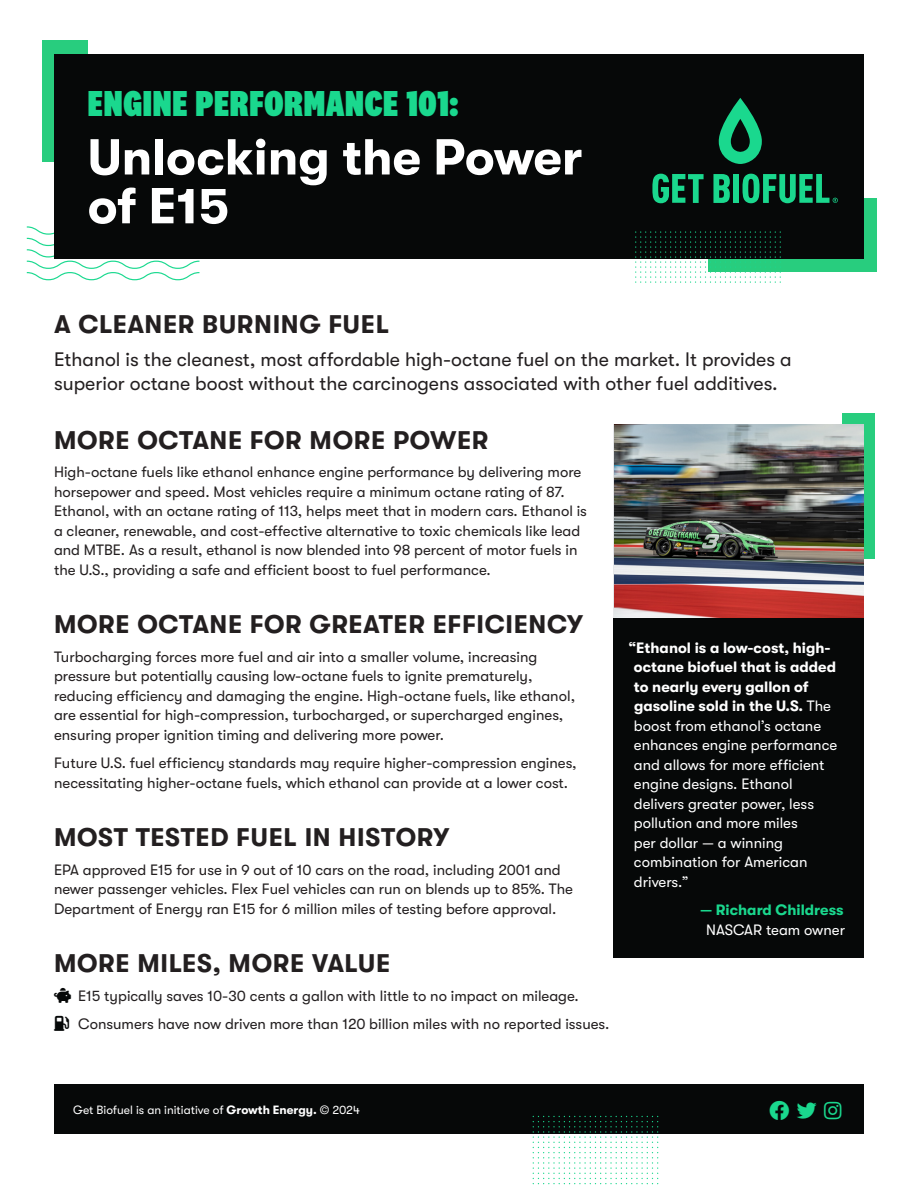
<style>
.page{position:relative;width:918px;height:1188px;background:#fff}
.page>*{position:absolute;margin:0;border:0;box-sizing:border-box;transform-origin:0 0}
.b_10_on_13{font:700 50.4px/48.9px "GT Walsheim";color:#fff}
.b_10_on_13-2{font:900 37.5px "National 2 Condensed";letter-spacing:.02em;color:#1ad88e}
.subh{font:700 25.5px "GT Walsheim";letter-spacing:.025em;color:#231f20}
.b_10_on_13-3{font:19.95px "Font Awesome 6 Brands";color:#1ad88e}
.b_10_on_13-4{font:19.5px/24px "GT Walsheim";color:#231f20}
.b_10_on_13-5{font:15px/19.5px "GT Walsheim";color:#231f20}
.b_10_on_13-6{font:15px/19.5px "GT Walsheim";color:#fff}
.icon_bullet{font:15px "GT Walsheim";color:#231f20}
.b_10_on_13-7{font:700 15px/19.5px "GT Walsheim";color:#1ad88e;text-align:center}
.b_10_on_13-8{font:12px "GT Walsheim";color:#fff}
.s1{color:#060808}
.s2{font-weight:700}
.s3{font-weight:400;color:#fff}
</style>
<div class="page">
<svg style="left:26px;top:226px;width:173px;height:55px"></svg>
<div style="left:42px;top:40px;width:46px;height:122px;background:#28cd7e"></div>
<div style="left:708px;top:198px;width:169px;height:73px;background:#28cd7e"></div>
<div style="left:842px;top:413px;width:32px;height:146px;background:#28cd7e"></div>
<div style="left:54px;top:54px;width:810px;height:205px;background:#060808"></div>
<div style="left:54px;top:1084px;width:810px;height:50px;background:#060808"></div>
<svg style="left:652px;top:174px;width:52px;height:29px"></svg>
<svg style="left:713px;top:174px;width:17px;height:29px"></svg>
<div style="left:733px;top:174px;width:6px;height:29px;background:#1ad88e"></div>
<svg style="left:719px;top:98px;width:43px;height:66px"></svg>
<svg style="left:743px;top:174px;width:95px;height:29px"></svg>
<svg style="left:635px;top:232px;width:146px;height:51px"></svg>
<svg style="left:533px;top:1116px;width:125px;height:68px"></svg>
<div style="left:614px;top:424px;width:250px;height:533px;background:#060808"></div>
<img style="left:614px;top:424px;width:250px;height:194px">
<p class="b_10_on_13-2" style="left:88px;top:82px;width:372px">ENGINE PERFORMANCE 101:</p>
<p class="b_10_on_13" style="left:88px;top:133px;width:496px">Unlocking the Power of E15</p>
<p class="subh" style="left:54px;top:310px;width:337px">A CLEANER BURNING FUEL</p>
<p class="b_10_on_13-4" style="left:54px;top:347px;width:739px">Ethanol is the cleanest, most affordable high-octane fuel on the market. It provides a superior octane boost without the carcinogens associated with other fuel additives.</p>
<p class="subh" style="left:54px;top:425px;width:436px">MORE OCTANE FOR MORE POWER</p>
<p class="b_10_on_13-5" style="left:54px;top:462px;width:534px">High-octane fuels like ethanol enhance engine performance by delivering more horsepower and speed. Most vehicles require a minimum octane rating of 87.<br>Ethanol, with an octane rating of 113, helps meet that in modern cars. Ethanol is a cleaner, renewable, and cost-effective alternative to toxic chemicals like lead and MTBE. As a result, ethanol is now blended into 98 percent of motor fuels in the U.S., providing a safe and efficient boost to fuel performance.</p>
<p class="subh" style="left:54px;top:610px;width:530px">MORE OCTANE FOR GREATER EFFICIENCY</p>
<p class="b_10_on_13-5" style="left:54px;top:647px;width:523px">Turbocharging forces more fuel and air into a smaller volume, increasing pressure but potentially causing low-octane fuels to ignite prematurely, reducing efficiency and damaging the engine. High-octane fuels, like ethanol, are essential for high-compression, turbocharged, or supercharged engines, ensuring proper ignition timing and delivering more power.</p>
<p class="b_10_on_13-5" style="left:54px;top:753px;width:524px">Future U.S. fuel efficiency standards may require higher-compression engines, necessitating higher-octane fuels, which ethanol can provide at a lower cost.</p>
<p class="subh" style="left:54px;top:823px;width:396px">MOST TESTED FUEL IN HISTORY</p>
<p class="b_10_on_13-5" style="left:54px;top:860px;width:521px">EPA approved E15 for use in 9 out of 10 cars on the road, including 2001 and newer passenger vehicles. Flex Fuel vehicles can run on blends up to 85%. The<br>Department of Energy ran E15 for 6 million miles of testing before approval.</p>
<p class="subh" style="left:54px;top:949px;width:338px">MORE MILES, MORE VALUE</p>
<p class="icon_bullet" style="left:54px;top:987px;width:526px"><span class="s1">■</span> E15 typically saves 10-30 cents a gallon with little to no impact on mileage.</p>
<p class="icon_bullet" style="left:54px;top:1016px;width:557px"><span class="s1">▲◆</span> Consumers have now driven more than 120 billion miles with no reported issues.</p>
<p class="b_10_on_13-6" style="left:634px;top:638px;width:205px;text-indent:-5px"><span class="s2">“Ethanol is a low-cost, high&shy;octane biofuel that is added to nearly every gallon of gasoline sold in the U.S.</span> The boost from ethanol’s octane enhances engine performance and allows for more efficient engine designs. Ethanol delivers greater power, less pollution and more miles<br>per dollar — a winning combination for American drivers.”</p>
<p class="b_10_on_13-7" style="left:700px;top:900px;width:147px">— Richard Childress<br><span class="s3">NASCAR team owner</span></p>
<p class="b_10_on_13-8" style="left:73px;top:1103px;width:288px">Get Biofuel is an initiative of <span class="s2">Growth Energy.</span> © 2024</p>
<p class="b_10_on_13-3" style="left:769px;top:1101px;width:74px">□□ ▼▼▼ ■▲▼</p>
</div>
